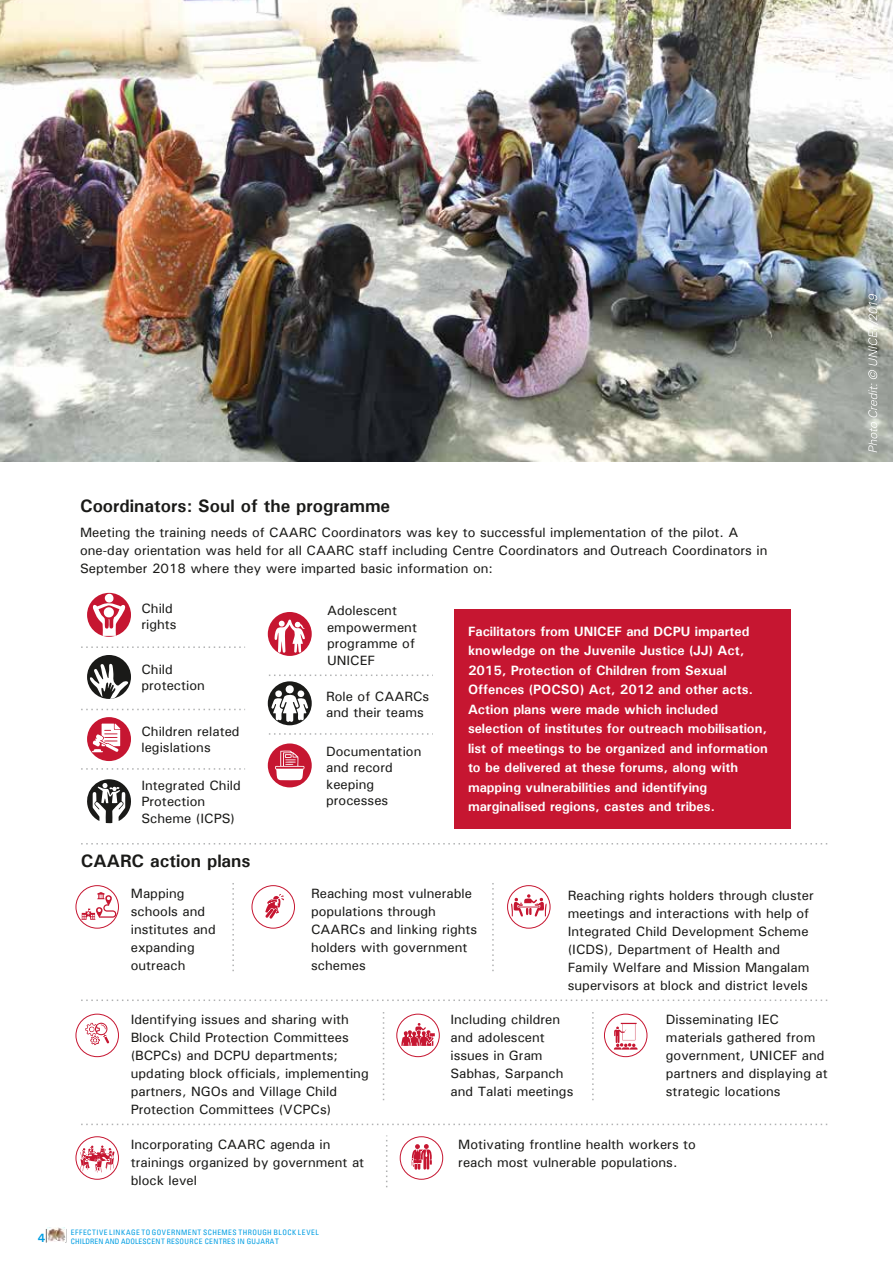
<style>
.page{position:relative;width:893px;height:1263px;background:#fff}
.page>*{position:absolute;margin:0;border:0;box-sizing:border-box;transform-origin:0 0}
.t1{font:700 18px "Univers";color:#1a1a18}
.t2{font:13.5px/18px "Univers";color:#1a1a18}
.t3{font:700 13.5px/19.5px "Univers";color:#fff}
.t4{font:700 12px "Univers";color:#009ee3}
.t5{font:condensed 7.5px "Univers";letter-spacing:.055em;color:#009ee3}
.t6{font:condensed 7.5px "Univers";letter-spacing:.03em;color:#009ee3}
</style>
<div class="page">
<img style="left:0;top:0;width:893px;height:461px">
<div style="left:454px;top:609px;width:337px;height:219px;background:#c61631"></div>
<div style="left:268px;top:681px;width:44px;height:44px;background:#1a1a18;border-radius:50%"></div>
<div style="left:87px;top:717px;width:44px;height:44px;background:#c61631;border-radius:50%"></div>
<div style="left:268px;top:743px;width:44px;height:44px;background:#c61631;border-radius:50%"></div>
<div style="left:87px;top:655px;width:44px;height:44px;background:#1a1a18;border-radius:50%"></div>
<div style="left:87px;top:593px;width:44px;height:44px;background:#c61631;border-radius:50%"></div>
<svg style="left:91px;top:592px;width:36px;height:44px"></svg>
<svg style="left:87px;top:663px;width:43px;height:36px"></svg>
<svg style="left:92px;top:723px;width:28px;height:30px"></svg>
<svg style="left:87px;top:779px;width:44px;height:44px"></svg>
<div style="left:268px;top:612px;width:44px;height:44px;background:#c61631;border-radius:50%"></div>
<svg style="left:274px;top:619px;width:31px;height:34px"></svg>
<svg style="left:271px;top:684px;width:37px;height:38px"></svg>
<svg style="left:275px;top:750px;width:30px;height:30px"></svg>
<svg style="left:81px;top:646px;width:164px;height:2px"></svg>
<svg style="left:81px;top:709px;width:164px;height:1px"></svg>
<svg style="left:81px;top:768px;width:164px;height:2px"></svg>
<svg style="left:232px;top:883px;width:2px;height:88px"></svg>
<svg style="left:492px;top:883px;width:2px;height:88px"></svg>
<svg style="left:383px;top:1012px;width:1px;height:88px"></svg>
<svg style="left:592px;top:1012px;width:2px;height:88px"></svg>
<svg style="left:386px;top:1135px;width:1px;height:52px"></svg>
<svg style="left:81px;top:843px;width:746px;height:1px"></svg>
<svg style="left:81px;top:999px;width:746px;height:2px"></svg>
<svg style="left:81px;top:1124px;width:746px;height:1px"></svg>
<svg style="left:269px;top:674px;width:164px;height:2px"></svg>
<svg style="left:269px;top:733px;width:164px;height:2px"></svg>
<svg style="left:265px;top:894px;width:19px;height:25px"></svg>
<svg style="left:81px;top:892px;width:35px;height:28px"></svg>
<div style="left:76px;top:885px;width:43px;height:43px;border:1px solid #c61631;border-radius:50%"></div>
<div style="left:252px;top:885px;width:43px;height:43px;border:1px solid #c61631;border-radius:50%"></div>
<svg style="left:511px;top:894px;width:36px;height:23px"></svg>
<div style="left:507px;top:885px;width:43px;height:43px;border:1px solid #c61631;border-radius:50%"></div>
<svg style="left:401px;top:1023px;width:34px;height:23px"></svg>
<div style="left:396px;top:1014px;width:44px;height:43px;border:1px solid #c61631;border-radius:50%"></div>
<svg style="left:80px;top:1145px;width:35px;height:27px"></svg>
<div style="left:76px;top:1136px;width:43px;height:44px;border:1px solid #c61631;border-radius:50%"></div>
<svg style="left:614px;top:1023px;width:24px;height:26px"></svg>
<div style="left:604px;top:1014px;width:43px;height:43px;border:1px solid #c61631;border-radius:50%"></div>
<svg style="left:411px;top:1144px;width:21px;height:26px"></svg>
<div style="left:400px;top:1136px;width:43px;height:44px;border:1px solid #c61631;border-radius:50%"></div>
<svg style="left:85px;top:1023px;width:24px;height:22px"></svg>
<div style="left:76px;top:1014px;width:43px;height:43px;border:1px solid #c61631;border-radius:50%"></div>
<svg style="left:868px;top:294px;width:10px;height:158px;background:#b3b7b1"></svg>
<svg style="left:66px;top:1229px;width:1px;height:13px"></svg>
<svg style="left:46px;top:1229px;width:1px;height:13px"></svg>
<img style="left:47px;top:1227px;width:18px;height:15px">
<h1 class="t1" style="left:80px;top:494px;width:312px">Coordinators: Soul of the programme</h1>
<p class="t2" style="left:80px;top:523px;width:689px">Meeting the training needs of CAARC Coordinators was key to successful implementation of the pilot. A one-day orientation was held for all CAARC staff including Centre Coordinators and Outreach Coordinators in<br>September 2018 where they were imparted basic information on:</p>
<p class="t2" style="left:141px;top:600px;width:37px;line-height:16.5px">Child rights</p>
<p class="t2" style="left:141px;top:661px;width:65px;line-height:16.5px">Child protection</p>
<p class="t2" style="left:141px;top:723px;width:100px;line-height:16.5px">Children related legislations</p>
<p class="t2" style="left:141px;top:777px;width:101px;line-height:16.5px">Integrated Child<br>Protection<br>Scheme (ICPS)</p>
<h1 class="t1" style="left:81px;top:849px;width:171px">CAARC action plans</h1>
<p class="t2" style="left:327px;top:602px;width:92px;line-height:16.5px">Adolescent empowerment programme of<br>UNICEF</p>
<p class="t2" style="left:326px;top:688px;width:105px;line-height:16.5px">Role of CAARCs and their teams</p>
<p class="t2" style="left:326px;top:743px;width:97px;line-height:16.5px">Documentation and record keeping processes</p>
<p class="t3" style="left:468px;top:621px;width:301px">Facilitators from UNICEF and DCPU imparted knowledge on the Juvenile Justice (JJ) Act, 2015, Protection of Children from Sexual Offences (POCSO) Act, 2012 and other acts.<br>Action plans were made which included selection of institutes for outreach mobilisation, list of meetings to be organized and information to be delivered at these forums, along with mapping vulnerabilities and identifying marginalised regions, castes and tribes.</p>
<p class="t2" style="left:131px;top:884px;width:87px">Mapping schools and institutes and expanding outreach</p>
<p class="t2" style="left:311px;top:884px;width:168px">Reaching most vulnerable populations through<br>CAARCs and linking rights holders with government schemes</p>
<p class="t2" style="left:568px;top:886px;width:247px">Reaching rights holders through cluster meetings and interactions with help of Integrated Child Development Scheme (ICDS), Department of Health and Family Welfare and Mission Mangalam supervisors at block and district levels</p>
<p class="t2" style="left:450px;top:1010px;width:124px">Including children and adolescent issues in Gram<br>Sabhas, Sarpanch and Talati meetings</p>
<p class="t2" style="left:666px;top:1010px;width:163px">Disseminating IEC materials gathered from government, UNICEF and partners and displaying at strategic locations</p>
<p class="t2" style="left:131px;top:1010px;width:240px">Identifying issues and sharing with Block Child Protection Committees (BCPCs) and DCPU departments; updating block officials, implementing partners, NGOs and Village Child Protection Committees (VCPCs)</p>
<p class="t2" style="left:131px;top:1135px;width:235px">Incorporating CAARC agenda in trainings organized by government at block level</p>
<p class="t5" style="left:71px;top:1228px;width:249px">EFFECTIVE LINKAGE TO GOVERNMENT SCHEMES THROUGH BLOCK LEVEL</p>
<p class="t4" style="left:38px;top:1230px;width:9px">4</p>
<p class="t6" style="left:71px;top:1237px;width:210px">CHILDREN AND ADOLESCENT RESOURCE CENTRES IN GUJARAT</p>
<p class="t2" style="left:458px;top:1135px;width:239px">Motivating frontline health workers to reach most vulnerable populations.</p>
</div>
